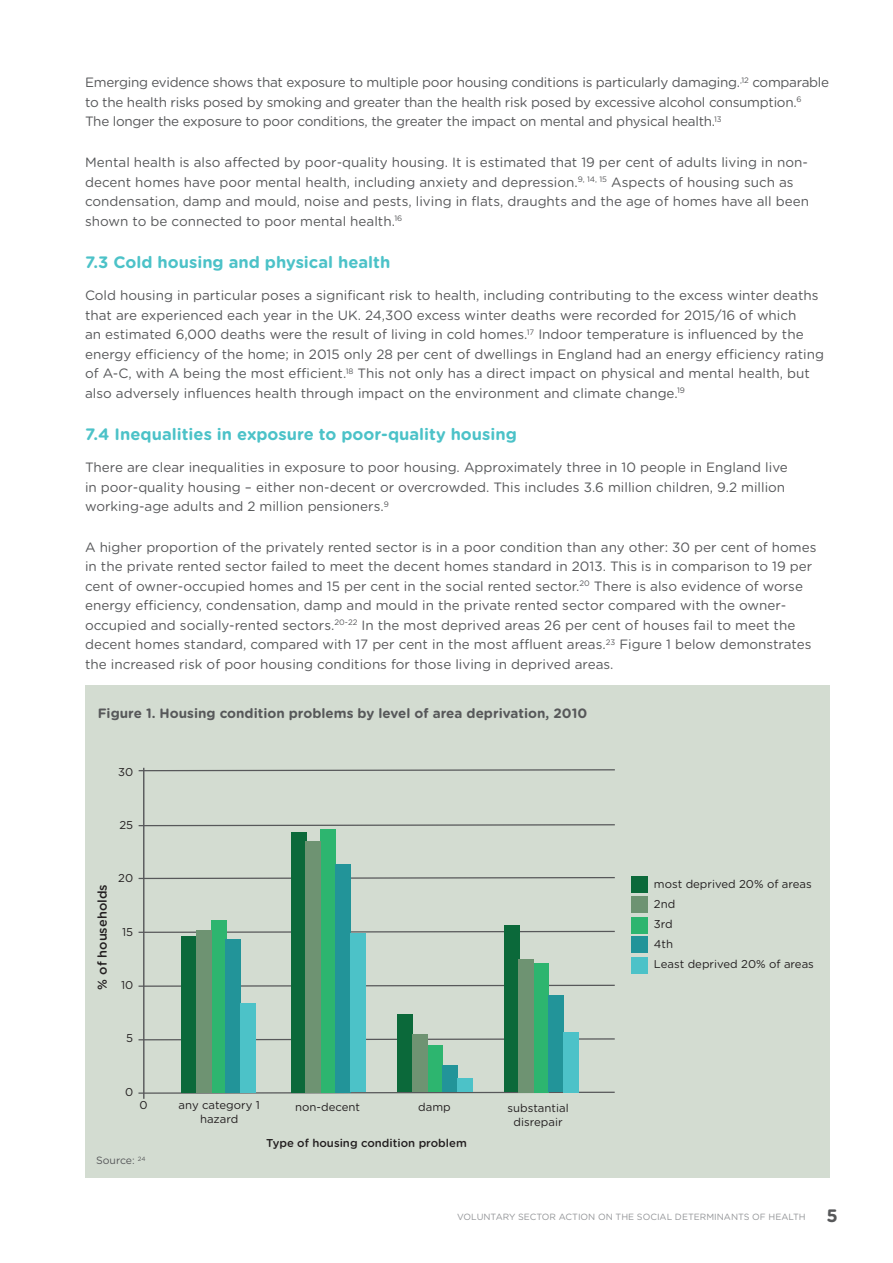
<style>
.page{position:relative;width:893px;height:1263px;background:#fff}
.page>*{position:absolute;margin:0;border:0;box-sizing:border-box;transform-origin:0 0}
.sub_heading__aqua{font:700 16.5px "Gotham Rounded";color:#4cc2c8}
.justified_text{font:13.5px/19.5px "Gotham Rounded";color:#57585a}
.justified_text-2{font:13.5px/19.5px "Gotham Rounded";letter-spacing:-.02em;color:#57585a}
.justified_text-3{font:700 13.5px "Gotham Rounded";color:#57585a}
.t1{font:500 12.75px "Gotham Rounded";color:#231f20}
.t2{font:11.4px/20px "Gotham Rounded";color:#231f20;text-align:center}
.t3{font:500 11.4px "Gotham Rounded";color:#231f20}
.justified_text-4{font:10.5px "Gotham Rounded";color:#57585a}
.t4{font:9px "Gotham Rounded";color:#939598}
.s1{font-weight:700;font-size:18px;color:#57585a}
</style>
<div class="page">
<div style="left:85px;top:685px;width:744px;height:493px;background:#d3dcd1"></div>
<svg style="left:138px;top:1091px;width:477px;height:3px"></svg>
<hr style="left:143px;top:768px;width:2px;height:331px;background:#57585a">
<svg style="left:138px;top:1038px;width:477px;height:3px"></svg>
<svg style="left:138px;top:823px;width:477px;height:4px"></svg>
<svg style="left:138px;top:876px;width:477px;height:4px"></svg>
<svg style="left:138px;top:930px;width:477px;height:3px"></svg>
<svg style="left:138px;top:768px;width:477px;height:4px"></svg>
<svg style="left:138px;top:984px;width:477px;height:3px"></svg>
<div style="left:632px;top:876px;width:16px;height:17px;background:#0b693a"></div>
<div style="left:632px;top:897px;width:16px;height:16px;background:#6e9372"></div>
<div style="left:632px;top:917px;width:16px;height:16px;background:#2db56f"></div>
<div style="left:632px;top:937px;width:16px;height:16px;background:#229499"></div>
<div style="left:632px;top:957px;width:16px;height:16px;background:#4cc2c8"></div>
<div style="left:181px;top:936px;width:15px;height:156px;background:#0b693a"></div>
<div style="left:211px;top:920px;width:15px;height:172px;background:#2db56f"></div>
<div style="left:226px;top:939px;width:15px;height:153px;background:#229499"></div>
<div style="left:241px;top:1003px;width:15px;height:89px;background:#4cc2c8"></div>
<div style="left:196px;top:930px;width:15px;height:162px;background:#6e9372"></div>
<div style="left:291px;top:832px;width:15px;height:260px;background:#0b693a"></div>
<div style="left:321px;top:829px;width:15px;height:263px;background:#2db56f"></div>
<div style="left:336px;top:863px;width:15px;height:229px;background:#229499"></div>
<div style="left:351px;top:933px;width:15px;height:159px;background:#4cc2c8"></div>
<div style="left:306px;top:841px;width:15px;height:251px;background:#6e9372"></div>
<div style="left:397px;top:1015px;width:15px;height:77px;background:#0b693a"></div>
<div style="left:427px;top:1045px;width:15px;height:47px;background:#2db56f"></div>
<div style="left:442px;top:1065px;width:15px;height:27px;background:#229499"></div>
<div style="left:457px;top:1079px;width:15px;height:13px;background:#4cc2c8"></div>
<div style="left:412px;top:1034px;width:15px;height:58px;background:#6e9372"></div>
<div style="left:504px;top:925px;width:15px;height:167px;background:#0b693a"></div>
<div style="left:534px;top:963px;width:15px;height:129px;background:#2db56f"></div>
<div style="left:549px;top:995px;width:15px;height:97px;background:#229499"></div>
<div style="left:564px;top:1032px;width:15px;height:60px;background:#4cc2c8"></div>
<div style="left:519px;top:959px;width:15px;height:133px;background:#6e9372"></div>
<p class="justified_text-2" style="left:85px;top:72px;width:746px">Emerging evidence shows that exposure to multiple poor housing conditions is particularly damaging.<sup>,12</sup> comparable to the health risks posed by smoking and greater than the health risk posed by excessive alcohol consumption.<sup>6<br></sup>The longer the exposure to poor conditions, the greater the impact on mental and physical health.<sup>13</sup></p>
<p class="justified_text" style="left:85px;top:152px;width:725px">Mental health is also affected by poor-quality housing. It is estimated that 19 per cent of adults living in non&shy;decent homes have poor mental health, including anxiety and depression.<sup>9,</sup> <sup>14,</sup> <sup>15</sup> Aspects of housing such as condensation, damp and mould, noise and pests, living in flats, draughts and the age of homes have all been shown to be connected to poor mental health.<sup>16</sup></p>
<p class="sub_heading__aqua" style="left:85px;top:250px;width:307px">7.3 Cold housing and physical health</p>
<p class="justified_text" style="left:85px;top:285px;width:740px">Cold housing in particular poses a significant risk to health, including contributing to the excess winter deaths that are experienced each year in the UK. 24,300 excess winter deaths were recorded for 2015/16 of which<br>an estimated 6,000 deaths were the result of living in cold homes.<sup>17</sup> Indoor temperature is influenced by the energy efficiency of the home; in 2015 only 28 per cent of dwellings in England had an energy efficiency rating of A-C, with A being the most efficient.<sup>18</sup> This not only has a direct impact on physical and mental health, but also adversely influences health through impact on the environment and climate change.<sup>19</sup></p>
<p class="sub_heading__aqua" style="left:85px;top:422px;width:433px">7.4 Inequalities in exposure to poor-quality housing</p>
<p class="justified_text" style="left:85px;top:457px;width:704px">There are clear inequalities in exposure to poor housing. Approximately three in 10 people in England live in poor-quality housing – either non-decent or overcrowded. This includes 3.6 million children, 9.2 million working-age adults and 2 million pensioners.<sup>9</sup></p>
<p class="justified_text" style="left:85px;top:537px;width:733px">A higher proportion of the privately rented sector is in a poor condition than any other: 30 per cent of homes in the private rented sector failed to meet the decent homes standard in 2013. This is in comparison to 19 per cent of owner-occupied homes and 15 per cent in the social rented sector.<sup>20</sup> There is also evidence of worse energy efficiency, condensation, damp and mould in the private rented sector compared with the owner&shy;occupied and socially-rented sectors.<sup>20-22</sup> In the most deprived areas 26 per cent of houses fail to meet the decent homes standard, compared with 17 per cent in the most affluent areas.<sup>23</sup> Figure 1 below demonstrates the increased risk of poor housing conditions for those living in deprived areas.</p>
<p class="justified_text-3" style="left:98px;top:703px;width:491px">Figure 1. Housing condition problems by level of area deprivation, 2010</p>
<p class="t2" style="left:118px;top:761px;width:17px">30</p>
<p class="t2" style="left:119px;top:814px;width:15px">25</p>
<p class="t2" style="left:118px;top:868px;width:16px">20</p>
<p class="t1" style="left:93px;top:989px;width:107px;rotate:-90deg">% of households</p>
<p class="t2" style="left:654px;top:874px;width:161px;text-align:left">most deprived 20% of areas<br>2nd<br>3rd<br>4th<br>Least deprived 20% of areas</p>
<p class="t2" style="left:122px;top:921px;width:13px">15</p>
<p class="t2" style="left:121px;top:974px;width:14px">10</p>
<p class="t2" style="left:126px;top:1028px;width:8px">5</p>
<p class="t2" style="left:125px;top:1081px;width:10px">0</p>
<p class="t2" style="left:139px;top:1095px;width:10px">0</p>
<p class="t2" style="left:179px;top:1097px;width:83px;line-height:14.2px">any category 1 hazard</p>
<p class="t2" style="left:295px;top:1096px;width:66px">non-decent</p>
<p class="t2" style="left:418px;top:1096px;width:34px">damp</p>
<p class="t2" style="left:508px;top:1100px;width:63px;line-height:14.2px">substantial disrepair</p>
<p class="t3" style="left:266px;top:1135px;width:202px">Type of housing condition problem</p>
<p class="justified_text-4" style="left:96px;top:1153px;width:51px">Source: <sup>24</sup></p>
<p class="t4" style="left:457px;top:1211px;width:382px">VOLUNTARY SECTOR ACTION ON THE SOCIAL DETERMINANTS OF HEALTH <span class="s1">5</span></p>
</div>
